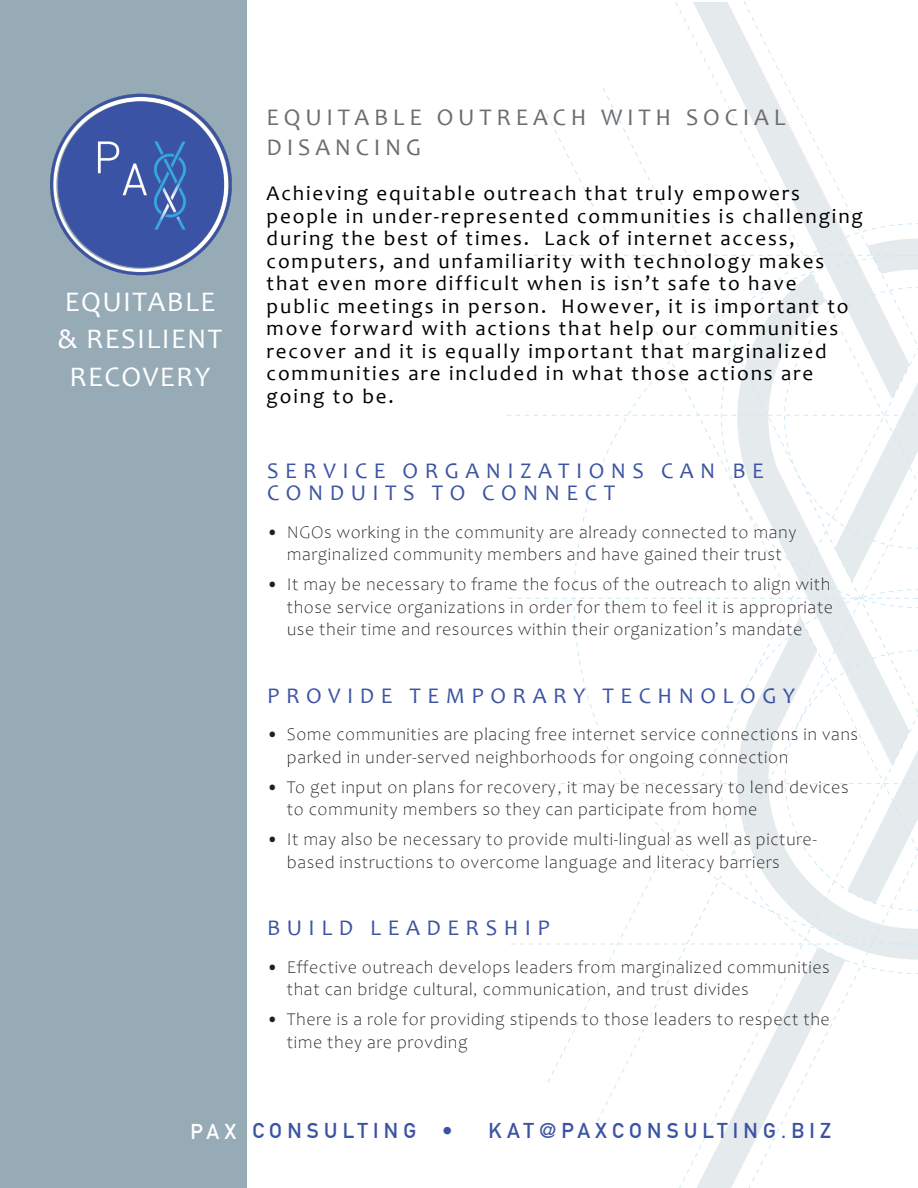
<style>
.page{position:relative;width:918px;height:1188px;background:#fff}
.page>*{position:absolute;margin:0;border:0;box-sizing:border-box;transform-origin:0 0}
.t1{font:28.5px/37.5px "Candara";letter-spacing:.05em;color:#fff;text-align:center}
.t2{font:24px/30px "Candara";letter-spacing:.2em;color:#6c6d70}
.t3{font:22.5px/22.5px "Candara";letter-spacing:.29em;color:#3c53a3}
.t4{font:21px/22.5px "Candara";letter-spacing:.09em;color:#000}
.t5{font:700 21px "DIN Alternate";letter-spacing:.25em;color:#3c53a3}
.t6{font:700 21px "DIN Alternate";color:#fff}
.t7{font:300 18px/22.5px "Candara";letter-spacing:.03em;color:#231f20}
</style>
<div class="page">
<svg style="left:507px;top:21px;width:411px;height:1167px"></svg>
<div style="left:0;top:0;width:246px;height:1188px;background:#97abb7"></div>
<img style="left:50px;top:51px;width:197px;height:264px">
<div style="left:840px;top:1108px;width:37px;height:44px;background:#fff"></div>
<p class="t1" style="left:58px;top:282px;width:166px">EQUITABLE &amp; RESILIENT<br>RECOVERY</p>
<p class="t2" style="left:267px;top:102px;width:520px">EQUITABLE OUTREACH WITH SOCIAL<br>DISANCING</p>
<p class="t4" style="left:267px;top:182px;width:598px">Achieving equitable outreach that truly empowers people in under-represented communities is challenging during the best of times. Lack of internet access, computers, and unfamiliarity with technology makes that even more difficult when is isn’t safe to have public meetings in person. However, it is important to move forward with actions that help our communities recover and it is equally important that marginalized communities are included in what those actions are going to be.</p>
<p class="t3" style="left:267px;top:459px;width:498px">SERVICE ORGANIZATIONS CAN BE<br>CONDUITS TO CONNECT</p>
<p class="t7" style="left:267px;top:521px;width:531px;text-align:center">• NGOs working in the community are already connected to many marginalized community members and have gained their trust</p>
<p class="t7" style="left:287px;top:574px;width:548px;text-indent:-20px">• It may be necessary to frame the focus of the outreach to align with those service organizations in order for them to feel it is appropriate use their time and resources within their organization’s mandate</p>
<p class="t3" style="left:267px;top:684px;width:530px">PROVIDE TEMPORARY TECHNOLOGY</p>
<p class="t7" style="left:287px;top:724px;width:573px;text-indent:-20px">• Some communities are placing free internet service connections in vans parked in under-served neighborhoods for ongoing connection</p>
<p class="t7" style="left:287px;top:776px;width:563px;text-indent:-20px">• To get input on plans for recovery, it may be necessary to lend devices to community members so they can participate from home</p>
<p class="t7" style="left:287px;top:829px;width:532px;text-indent:-20px">• It may also be necessary to provide multi-lingual as well as picture&shy;based instructions to overcome language and literacy barriers</p>
<p class="t3" style="left:267px;top:917px;width:285px">BUILD LEADERSHIP</p>
<p class="t7" style="left:287px;top:956px;width:544px;text-indent:-20px">• Effective outreach develops leaders from marginalized communities that can bridge cultural, communication, and trust divides</p>
<p class="t7" style="left:287px;top:1009px;width:544px;text-indent:-20px">• There is a role for providing stipends to those leaders to respect the time they are provding</p>
<p class="t6" style="left:190px;top:1116px;width:47px">PAX</p>
<p class="t5" style="left:252px;top:1115px;width:202px">CONSULTING •</p>
<p class="t5" style="left:489px;top:1115px;width:344px">KAT@PAXCONSULTING.BIZ</p>
</div>
